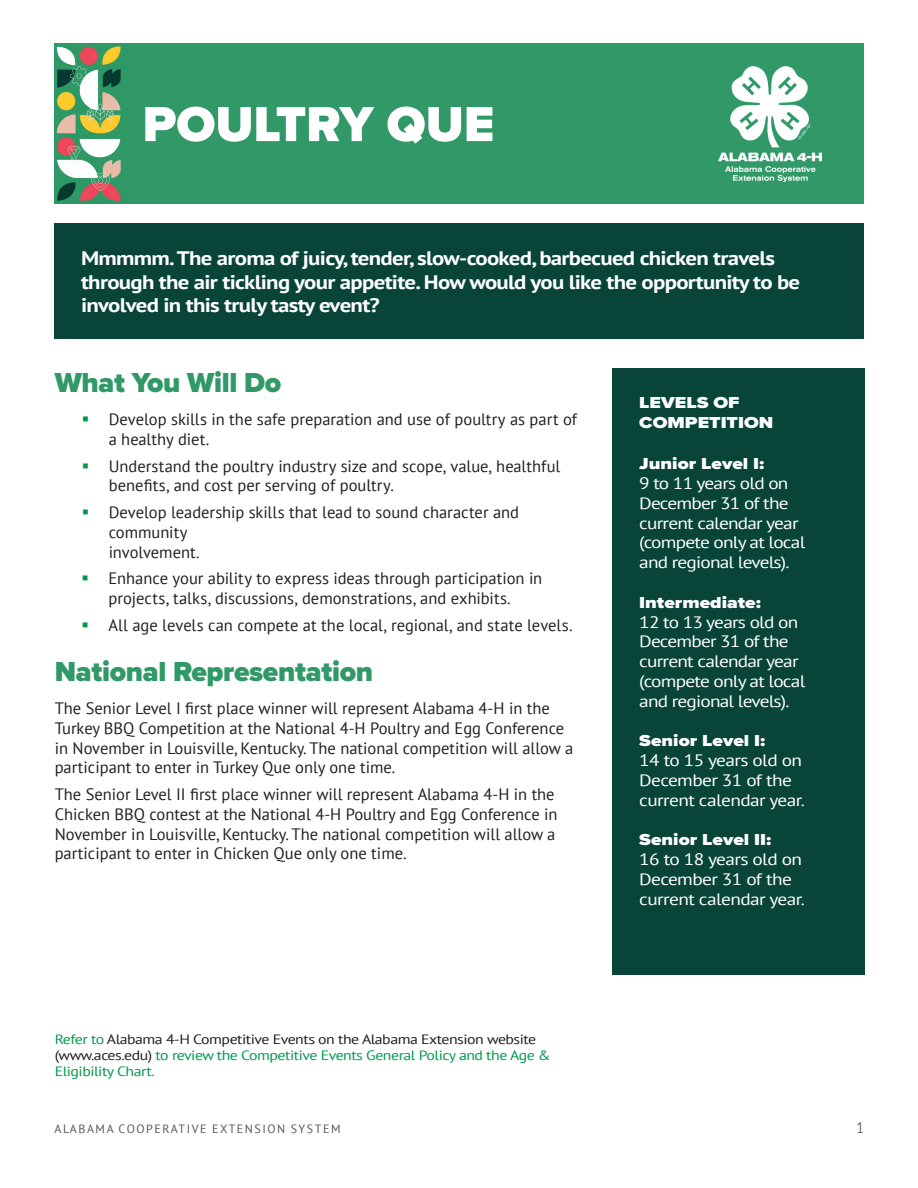
<style>
.page{position:relative;width:918px;height:1188px;background:#fff}
.page>*{position:absolute;margin:0;border:0;box-sizing:border-box;transform-origin:0 0}
.t1{font:900 51px "Proxima Nova";color:#fff}
.t2{font:900 28.5px "Proxima Nova";letter-spacing:-.01em;color:#309967}
.t3{font:700 19.5px/23.4px "PT Sans";letter-spacing:-.03em;color:#fff;scale:1.17 1}
.t4{font:16.5px/19.8px "PT Sans";color:#231f20}
.t5{font:16.5px/19.8px "PT Sans";letter-spacing:-.04em;color:#fff;scale:1.17 1}
.t6{font:900 16.5px/19.8px "Proxima Nova";color:#fff;scale:1.17 1}
.t7{font:15.3px "PT Sans";color:#57585a;scale:.84 1}
.t8{font:13.5px/16.2px "PT Sans";letter-spacing:-.03em;color:#00994c;scale:1.17 1}
.t9{font:12px "PT Sans";letter-spacing:.13em;color:#57585a}
.s1{color:#231f20}
</style>
<div class="page">
<img style="left:54px;top:44px;width:79px;height:160px">
<div style="left:133px;top:44px;width:731px;height:160px;background:#309967"></div>
<img style="left:719px;top:66px;width:103px;height:116px">
<div style="left:54px;top:224px;width:810px;height:115px;background:#084437"></div>
<div style="left:612px;top:368px;width:252px;height:606px;background:#084437"></div>
<h1 class="t1" style="left:143px;top:86px;width:353px">POULTRY QUE</h1>
<p class="t3" style="left:81px;top:246px;width:616px">Mmmmm. The aroma of juicy, tender, slow-cooked, barbecued chicken travels through the air tickling your appetite. How would you like the opportunity to be involved in this truly tasty event?</p>
<h2 class="t2" style="left:55px;top:361px;width:228px">What You Will Do</h2>
<p class="t4" style="left:109px;top:409px;width:470px">Develop skills in the safe preparation and use of poultry as part of a healthy diet.</p>
<p class="t4" style="left:109px;top:456px;width:453px">Understand the poultry industry size and scope, value, healthful benefits, and cost per serving of poultry.</p>
<p class="t4" style="left:109px;top:502px;width:412px">Develop leadership skills that lead to sound character and community<br>involvement.</p>
<p class="t4" style="left:109px;top:568px;width:435px">Enhance your ability to express ideas through participation in projects, talks, discussions, demonstrations, and exhibits.</p>
<p class="t4" style="left:109px;top:614px;width:465px">All age levels can compete at the local, regional, and state levels.</p>
<h2 class="t2" style="left:55px;top:650px;width:320px">National Representation</h2>
<p class="t4" style="left:55px;top:698px;width:520px">The Senior Level I first place winner will represent Alabama 4-H in the Turkey BBQ Competition at the National 4-H Poultry and Egg Conference in November in Louisville, Kentucky. The national competition will allow a participant to enter in Turkey Que only one time.</p>
<p class="t4" style="left:55px;top:784px;width:504px">The Senior Level II first place winner will represent Alabama 4-H in the Chicken BBQ contest at the National 4-H Poultry and Egg Conference in November in Louisville, Kentucky. The national competition will allow a participant to enter in Chicken Que only one time.</p>
<p class="t8" style="left:55px;top:1031px;width:426px">Refer to <span class="s1">Alabama 4-H Competitive Events on the Alabama Extension website (www.aces.edu)</span> to review the Competitive Events General Policy and the Age &amp;<br>Eligibility Chart.</p>
<p class="t6" style="left:639px;top:393px;width:116px">LEVELS OF<br>COMPETITION</p>
<p class="t6" style="left:639px;top:454px;width:108px">Junior Level I:</p>
<p class="t5" style="left:639px;top:473px;width:143px">9 to 11 years old on<br>December 31 of the current calendar year (compete only at local and regional levels).</p>
<p class="t6" style="left:639px;top:592px;width:105px">Intermediate:</p>
<p class="t5" style="left:639px;top:612px;width:143px">12 to 13 years old on<br>December 31 of the current calendar year (compete only at local and regional levels).</p>
<p class="t6" style="left:639px;top:731px;width:109px">Senior Level I:</p>
<p class="t5" style="left:639px;top:750px;width:143px">14 to 15 years old on<br>December 31 of the current calendar year.</p>
<p class="t6" style="left:639px;top:830px;width:114px">Senior Level II:</p>
<p class="t5" style="left:639px;top:849px;width:143px">16 to 18 years old on<br>December 31 of the current calendar year.</p>
<p class="t9" style="left:54px;top:1121px;width:288px">ALABAMA COOPERATIVE EXTENSION SYSTEM</p>
<p class="t7" style="left:857px;top:1118px;width:10px">1</p>
</div>
